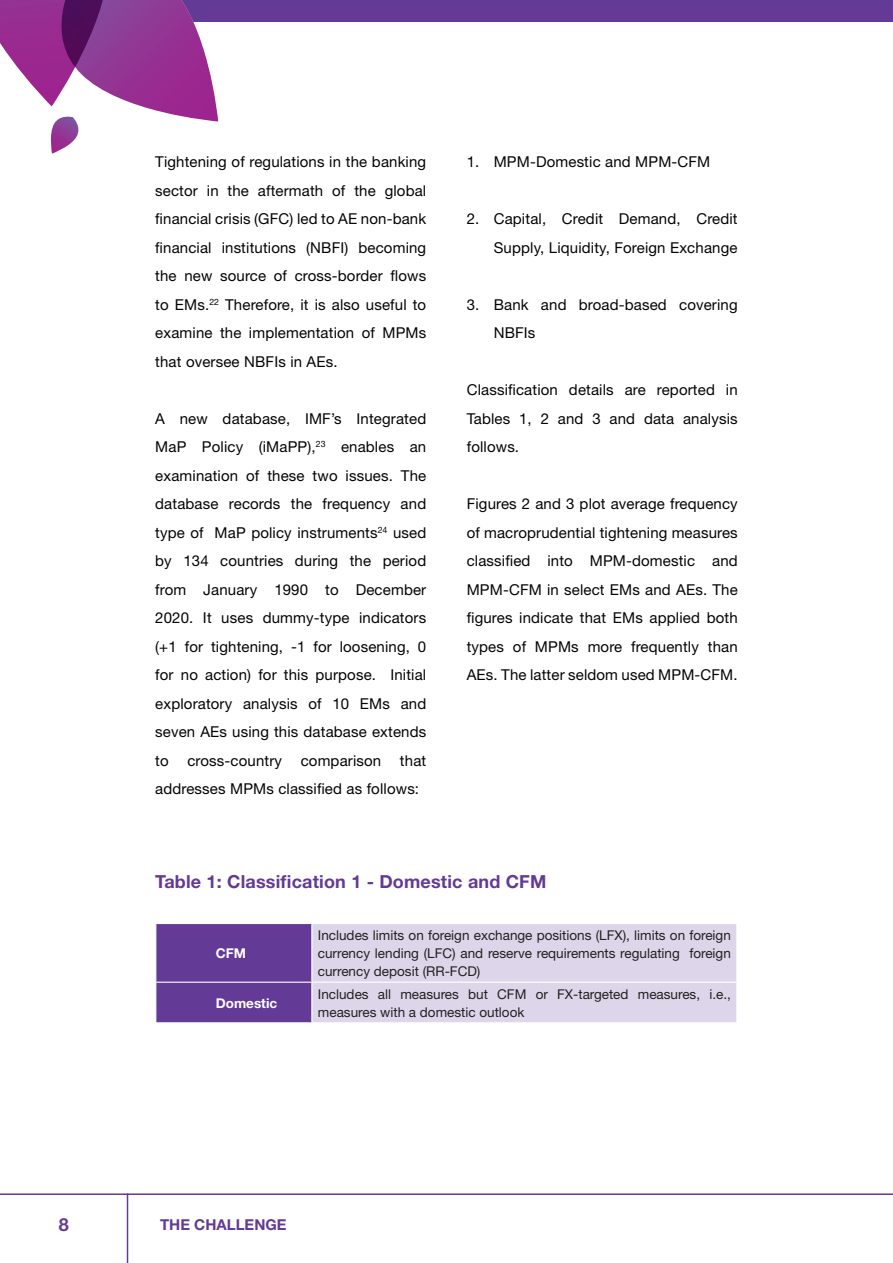
<style>
.page{position:relative;width:893px;height:1263px;background:#fff}
.page>*{position:absolute;margin:0;border:0;box-sizing:border-box;transform-origin:0 0}
.Figure_head{font:700 18px "Helvetica Neue";letter-spacing:.01em;color:#633a96}
.body_text{font:15px/28.5px "Helvetica Neue";letter-spacing:.01em;color:#040503;text-align:justify}
.t1{font:700 15px "Helvetica Neue";color:#633a96}
.List_Paragraph{font:13.5px/18px "Helvetica Neue";color:#231f20;text-align:justify}
.List_Paragraph-2{font:700 13.5px "Helvetica Neue";color:#fff}
</style>
<div class="page">
<div style="left:93px;top:0;width:800px;height:22px;background:#633a96"></div>
<hr style="left:0;top:1193px;width:893px;height:2px;background:#633a96">
<hr style="left:127px;top:1193px;width:1px;height:70px;background:#633a96">
<svg style="left:0;top:0;width:218px;height:154px"></svg>
<svg style="left:156px;top:924px;width:580px;height:98px;background:#bcacd3"></svg>
<hr style="left:311px;top:924px;width:1px;height:57px;background:#fff">
<hr style="left:155px;top:981px;width:157px;height:2px;background:#fff">
<hr style="left:312px;top:981px;width:425px;height:2px;background:#fff">
<hr style="left:311px;top:983px;width:1px;height:39px;background:#fff">
<p class="body_text" style="left:155px;top:147px;width:272px">Tightening of regulations in the banking sector in the aftermath of the global financial crisis (GFC) led to AE non-bank financial institutions (NBFI) becoming the new source of cross-border flows to EMs.<sup>22</sup> Therefore, it is also useful to examine the implementation of MPMs that oversee NBFIs in AEs.</p>
<p class="body_text" style="left:155px;top:404px;width:273px">A new database, IMF’s Integrated MaP Policy (iMaPP),<sup>23</sup> enables an examination of these two issues. The database records the frequency and type of MaP policy instruments<sup>24</sup> used by 134 countries during the period from January 1990 to December 2020. It uses dummy-type indicators (+1 for tightening, -1 for loosening, 0 for no action) for this purpose. Initial exploratory analysis of 10 EMs and seven AEs using this database extends to cross-country comparison that addresses MPMs classified as follows:</p>
<p class="body_text" style="left:467px;top:147px;width:245px">1. MPM-Domestic and MPM-CFM</p>
<p class="body_text" style="left:467px;top:204px;width:272px;text-align:right">2. Capital, Credit Demand, Credit<br>Supply, Liquidity, Foreign Exchange</p>
<p class="body_text" style="left:494px;top:290px;width:245px;text-indent:-27px">3. Bank and broad-based covering<br>NBFIs</p>
<p class="body_text" style="left:467px;top:375px;width:272px">Classification details are reported in Tables 1, 2 and 3 and data analysis follows.</p>
<p class="body_text" style="left:467px;top:489px;width:272px">Figures 2 and 3 plot average frequency of macroprudential tightening measures classified into MPM-domestic and MPM-CFM in select EMs and AEs. The figures indicate that EMs applied both types of MPMs more frequently than AEs. The latter seldom used MPM-CFM.</p>
<p class="Figure_head" style="left:155px;top:871px;width:393px">Table 1: Classification 1 - Domestic and CFM</p>
<p class="List_Paragraph-2" style="left:216px;top:945px;width:32px">CFM</p>
<p class="List_Paragraph" style="left:318px;top:926px;width:414px">Includes limits on foreign exchange positions (LFX), limits on foreign currency lending (LFC) and reserve requirements regulating foreign currency deposit (RR-FCD)</p>
<p class="List_Paragraph-2" style="left:216px;top:995px;width:63px">Domestic</p>
<p class="List_Paragraph" style="left:318px;top:985px;width:414px">Includes all measures but CFM or FX-targeted measures, i.e., measures with a domestic outlook</p>
<p class="Figure_head" style="left:59px;top:1213px;width:12px">8</p>
<p class="t1" style="left:160px;top:1215px;width:128px">THE CHALLENGE</p>
</div>
